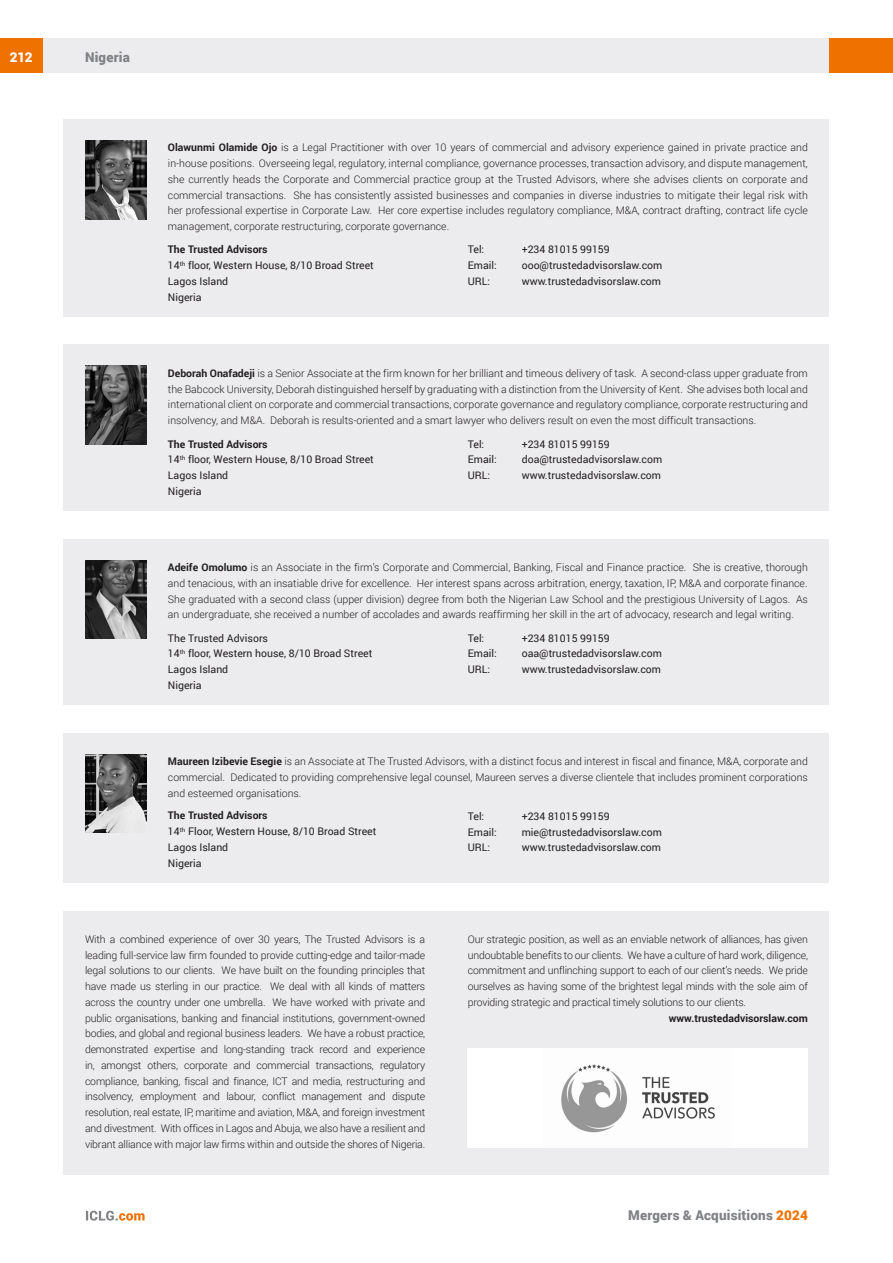
<style>
.page{position:relative;width:893px;height:1263px;background:#fff}
.page>*{position:absolute;margin:0;border:0;box-sizing:border-box;transform-origin:0 0}
.t1{font:900 13.5px "Roboto";letter-spacing:.01em;color:#808285}
.t2{font:900 13.5px "Roboto";color:#fff}
.t3{font:300 10.5px/15.8px "Roboto";color:#231f20;text-align:justify}
.t4{font:10.5px/15.8px "Roboto";color:#231f20}
.t5{font:700 10.5px "Roboto";color:#231f20}
.s1{font-weight:700}
.s2{color:#ef7100}
</style>
<div class="page">
<div style="left:43px;top:38px;width:786px;height:34px;background:#ececee"></div>
<div style="left:0;top:38px;width:43px;height:34px;background:#ef7100"></div>
<div style="left:829px;top:38px;width:64px;height:34px;background:#ef7100"></div>
<svg style="left:86px;top:1211px;width:59px;height:9px"></svg>
<div style="left:64px;top:119px;width:765px;height:197px;background:#ececee"></div>
<img style="left:85px;top:140px;width:61px;height:79px">
<div style="left:64px;top:344px;width:765px;height:167px;background:#ececee"></div>
<img style="left:85px;top:366px;width:61px;height:78px">
<div style="left:64px;top:911px;width:765px;height:263px;background:#ececee"></div>
<div style="left:468px;top:1048px;width:340px;height:100px;background:#fff"></div>
<img style="left:561px;top:1064px;width:154px;height:69px">
<div style="left:64px;top:733px;width:765px;height:149px;background:#ececee"></div>
<img style="left:85px;top:754px;width:61px;height:79px">
<div style="left:64px;top:539px;width:765px;height:166px;background:#ececee"></div>
<img style="left:85px;top:560px;width:61px;height:79px">
<p class="t2" style="left:10px;top:48px;width:24px">212</p>
<p class="t1" style="left:85px;top:48px;width:46px">Nigeria</p>
<p class="t3" style="left:168px;top:139px;width:641px"><span class="s1">Olawunmi Olamide Ojo</span> is a Legal Practitioner with over 10 years of commercial and advisory experience gained in private practice and in-house positions. Overseeing legal, regulatory, internal compliance, governance processes, transaction advisory, and dispute management, she currently heads the Corporate and Commercial practice group at the Trusted Advisors, where she advises clients on corporate and commercial transactions. She has consistently assisted businesses and companies in diverse industries to mitigate their legal risk with her professional expertise in Corporate Law. Her core expertise includes regulatory compliance, M&amp;A, contract drafting, contract life cycle management, corporate restructuring, corporate governance.</p>
<p class="t4" style="left:168px;top:241px;width:207px"><span class="s1">The Trusted Advisors<br></span>14<sup>th</sup> floor, Western House, 8/10 Broad Street<br>Lagos Island<br>Nigeria</p>
<p class="t4" style="left:468px;top:241px;width:18px">Tel:</p>
<p class="t4" style="left:522px;top:241px;width:90px">+234 81015 99159</p>
<p class="t4" style="left:468px;top:257px;width:31px">Email:</p>
<p class="t4" style="left:522px;top:257px;width:142px">ooo@trustedadvisorslaw.com</p>
<p class="t4" style="left:468px;top:273px;width:24px">URL:</p>
<p class="t4" style="left:522px;top:273px;width:141px">www.trustedadvisorslaw.com</p>
<p class="t3" style="left:168px;top:365px;width:641px"><span class="s1">Deborah Onafadeji</span> is a Senior Associate at the firm known for her brilliant and timeous delivery of task. A second-class upper graduate from the Babcock University, Deborah distinguished herself by graduating with a distinction from the University of Kent. She advises both local and international client on corporate and commercial transactions, corporate governance and regulatory compliance, corporate restructuring and insolvency, and M&amp;A. Deborah is results-oriented and a smart lawyer who delivers result on even the most difficult transactions.</p>
<p class="t4" style="left:168px;top:436px;width:207px"><span class="s1">The Trusted Advisors<br></span>14<sup>th</sup> floor, Western House, 8/10 Broad Street<br>Lagos Island<br>Nigeria</p>
<p class="t4" style="left:468px;top:436px;width:18px">Tel:</p>
<p class="t4" style="left:522px;top:436px;width:90px">+234 81015 99159</p>
<p class="t4" style="left:468px;top:451px;width:31px">Email:</p>
<p class="t4" style="left:522px;top:451px;width:142px">doa@trustedadvisorslaw.com</p>
<p class="t4" style="left:468px;top:467px;width:24px">URL:</p>
<p class="t4" style="left:522px;top:467px;width:141px">www.trustedadvisorslaw.com</p>
<p class="t3" style="left:168px;top:559px;width:641px"><span class="s1">Adeife Omolumo</span> is an Associate in the firm’s Corporate and Commercial, Banking, Fiscal and Finance practice. She is creative, thorough and tenacious, with an insatiable drive for excellence. Her interest spans across arbitration, energy, taxation, IP, M&amp;A and corporate finance.<br>She graduated with a second class (upper division) degree from both the Nigerian Law School and the prestigious University of Lagos. As an undergraduate, she received a number of accolades and awards reaffirming her skill in the art of advocacy, research and legal writing.</p>
<p class="t4" style="left:168px;top:630px;width:206px">The Trusted Advisors<br>14<sup>th</sup> floor, Western house, 8/10 Broad Street<br>Lagos Island<br>Nigeria</p>
<p class="t4" style="left:468px;top:630px;width:18px">Tel:</p>
<p class="t4" style="left:522px;top:630px;width:90px">+234 81015 99159</p>
<p class="t4" style="left:468px;top:645px;width:31px">Email:</p>
<p class="t4" style="left:522px;top:645px;width:142px">oaa@trustedadvisorslaw.com</p>
<p class="t4" style="left:468px;top:661px;width:24px">URL:</p>
<p class="t4" style="left:522px;top:661px;width:141px">www.trustedadvisorslaw.com</p>
<p class="t3" style="left:168px;top:753px;width:641px"><span class="s1">Maureen Izibevie Esegie</span> is an Associate at The Trusted Advisors, with a distinct focus and interest in fiscal and finance, M&amp;A, corporate and commercial. Dedicated to providing comprehensive legal counsel, Maureen serves a diverse clientele that includes prominent corporations and esteemed organisations.</p>
<p class="t4" style="left:168px;top:807px;width:210px"><span class="s1">The Trusted Advisors<br></span>14<sup>th</sup> Floor, Western House, 8/10 Broad Street<br>Lagos Island<br>Nigeria</p>
<p class="t4" style="left:468px;top:808px;width:18px">Tel:</p>
<p class="t4" style="left:522px;top:808px;width:90px">+234 81015 99159</p>
<p class="t4" style="left:468px;top:824px;width:31px">Email:</p>
<p class="t4" style="left:522px;top:824px;width:142px">mie@trustedadvisorslaw.com</p>
<p class="t4" style="left:468px;top:839px;width:24px">URL:</p>
<p class="t4" style="left:522px;top:839px;width:141px">www.trustedadvisorslaw.com</p>
<p class="t3" style="left:85px;top:931px;width:342px">With a combined experience of over 30 years, The Trusted Advisors is a leading full-service law firm founded to provide cutting-edge and tailor-made legal solutions to our clients. We have built on the founding principles that have made us sterling in our practice. We deal with all kinds of matters across the country under one umbrella. We have worked with private and public organisations, banking and financial institutions, government-owned bodies, and global and regional business leaders. We have a robust practice, demonstrated expertise and long-standing track record and experience in, amongst others, corporate and commercial transactions, regulatory compliance, banking, fiscal and finance, ICT and media, restructuring and insolvency, employment and labour, conflict management and dispute resolution, real estate, IP, maritime and aviation, M&amp;A, and foreign investment and divestment. With offices in Lagos and Abuja, we also have a resilient and vibrant alliance with major law firms within and outside the shores of Nigeria.</p>
<p class="t3" style="left:468px;top:931px;width:342px">Our strategic position, as well as an enviable network of alliances, has given undoubtable benefits to our clients. We have a culture of hard work, diligence, commitment and unflinching support to each of our client’s needs. We pride ourselves as having some of the brightest legal minds with the sole aim of providing strategic and practical timely solutions to our clients.</p>
<p class="t5" style="left:669px;top:1010px;width:141px">www.trustedadvisorslaw.com</p>
<p class="t1" style="left:628px;top:1206px;width:181px">Mergers &amp; Acquisitions <span class="s2">2024</span></p>
</div>
